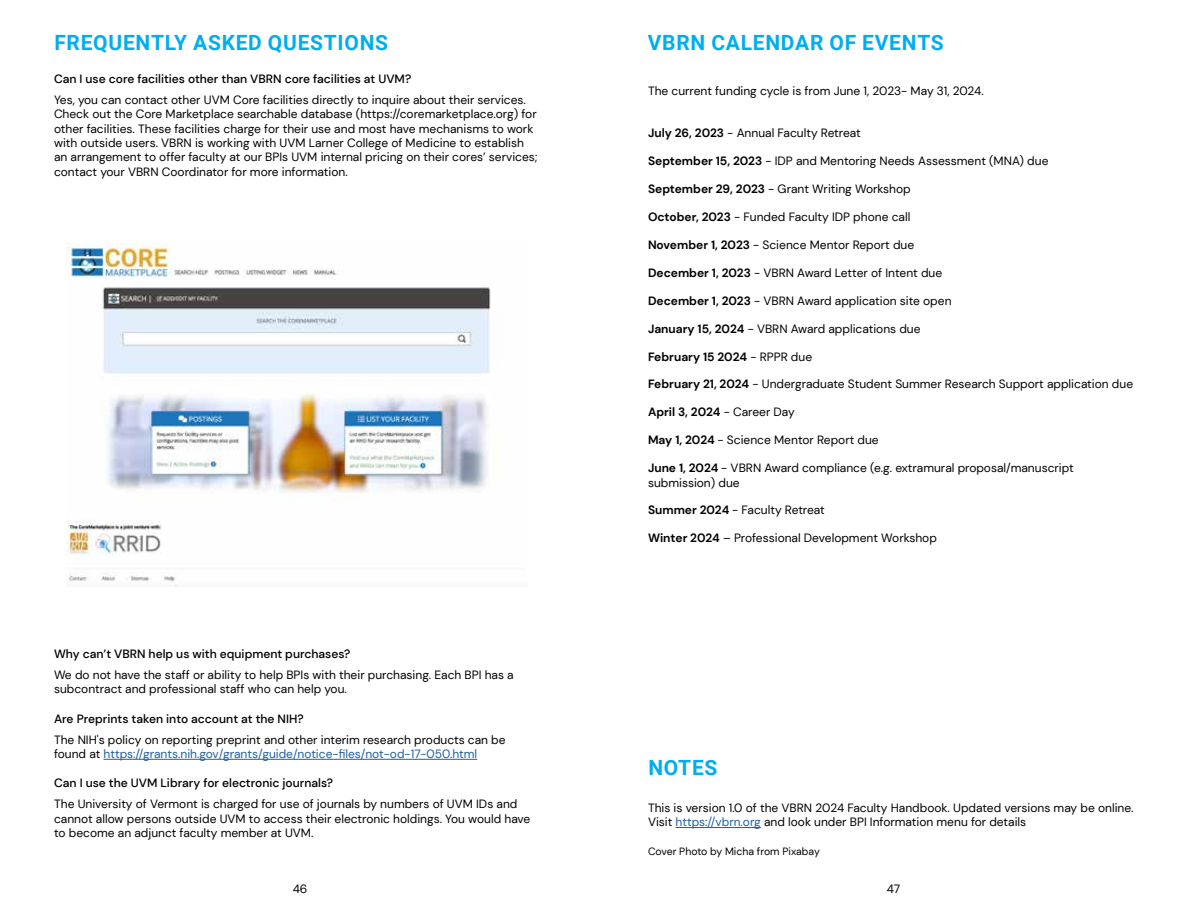
<style>
.page{position:relative;width:1188px;height:918px;background:#fff}
.page>*{position:absolute;margin:0;border:0;box-sizing:border-box;transform-origin:0 0}
.t1{font:700 21px "Roboto";letter-spacing:.035em;color:#00aeef}
.t2{font:12px/14.4px "DM Sans";color:#000}
.t3{font:500 12px "DM Sans";color:#000}
.t4{font:700 12px "DM Sans";color:#000}
.t5{font:10.5px "DM Sans";color:#000}
.s1{color:#215e9e}
.s2{font-weight:700}
.s3{font-weight:400}
</style>
<div class="page">
<hr style="left:104px;top:759px;width:373px;height:1px;background:#215e9e">
<img style="left:67px;top:243px;width:424px;height:343px">
<hr style="left:676px;top:827px;width:85px;height:1px;background:#215e9e">
<h1 class="t1" style="left:54px;top:27px;width:335px">FREQUENTLY ASKED QUESTIONS</h1>
<p class="t3" style="left:54px;top:71px;width:359px">Can I use core facilities other than VBRN core facilities at UVM?</p>
<p class="t2" style="left:54px;top:92px;width:485px">Yes, you can contact other UVM Core facilities directly to inquire about their services.<br>Check out the Core Marketplace searchable database (https://coremarketplace.org) for other facilities. These facilities charge for their use and most have mechanisms to work with outside users. VBRN is working with UVM Larner College of Medicine to establish an arrangement to offer faculty at our BPIs UVM internal pricing on their cores’ services; contact your VBRN Coordinator for more information.</p>
<p class="t3" style="left:54px;top:646px;width:298px">Why can’t VBRN help us with equipment purchases?</p>
<p class="t2" style="left:54px;top:667px;width:461px">We do not have the staff or ability to help BPIs with their purchasing. Each BPI has a subcontract and professional staff who can help you.</p>
<p class="t3" style="left:54px;top:711px;width:251px">Are Preprints taken into account at the NIH?</p>
<p class="t2" style="left:54px;top:732px;width:453px">The NIH's policy on reporting preprint and other interim research products can be found at <span class="s1">https://grants.nih.gov/grants/guide/notice-files/not-od-17-050.html</span></p>
<p class="t3" style="left:54px;top:776px;width:281px">Can I use the UVM Library for electronic journals?</p>
<p class="t2" style="left:54px;top:797px;width:478px">The University of Vermont is charged for use of journals by numbers of UVM IDs and cannot allow persons outside UVM to access their electronic holdings. You would have to become an adjunct faculty member at UVM.</p>
<h1 class="t1" style="left:648px;top:27px;width:298px">VBRN CALENDAR OF EVENTS</h1>
<p class="t2" style="left:648px;top:84px;width:337px">The current funding cycle is from June 1, 2023- May 31, 2024.</p>
<p class="t2" style="left:648px;top:126px;width:214px"><span class="s2">July 26, 2023</span> - Annual Faculty Retreat</p>
<p class="t2" style="left:648px;top:154px;width:402px"><span class="s2">September 15, 2023</span> - IDP and Mentoring Needs Assessment (MNA) due</p>
<p class="t2" style="left:648px;top:182px;width:264px"><span class="s2">September 29, 2023</span> - Grant Writing Workshop</p>
<p class="t2" style="left:648px;top:210px;width:264px"><span class="s2">October, 2023</span> - Funded Faculty IDP phone call</p>
<p class="t2" style="left:648px;top:238px;width:268px"><span class="s2">November 1, 2023</span> - Science Mentor Report due</p>
<p class="t2" style="left:648px;top:265px;width:296px"><span class="s2">December 1, 2023</span> - VBRN Award Letter of Intent due</p>
<p class="t2" style="left:648px;top:293px;width:305px"><span class="s2">December 1, 2023</span> - VBRN Award application site open</p>
<p class="t2" style="left:648px;top:321px;width:274px"><span class="s2">January 15, 2024</span> - VBRN Award applications due</p>
<p class="t4" style="left:648px;top:349px;width:166px">February 15 2024 <span class="s3">- RPPR due</span></p>
<p class="t2" style="left:648px;top:377px;width:487px"><span class="s2">February 21, 2024</span> - Undergraduate Student Summer Research Support application due</p>
<p class="t4" style="left:648px;top:405px;width:148px">April 3, 2024 <span class="s3">- Career Day</span></p>
<p class="t2" style="left:648px;top:433px;width:232px"><span class="s2">May 1, 2024</span> - Science Mentor Report due</p>
<p class="t2" style="left:648px;top:461px;width:427px"><span class="s2">June 1, 2024</span> - VBRN Award compliance (e.g. extramural proposal/manuscript submission) due</p>
<p class="t2" style="left:648px;top:503px;width:178px"><span class="s2">Summer 2024</span> - Faculty Retreat</p>
<p class="t2" style="left:648px;top:531px;width:290px"><span class="s2">Winter 2024</span> – Professional Development Workshop</p>
<h1 class="t1" style="left:648px;top:752px;width:71px">NOTES</h1>
<p class="t2" style="left:648px;top:801px;width:487px">This is version 1.0 of the VBRN 2024 Faculty Handbook. Updated versions may be online.<br>Visit <span class="s1">https://vbrn.org</span> and look under BPI Information menu for details</p>
<p class="t5" style="left:648px;top:845px;width:173px">Cover Photo by Micha from Pixabay</p>
<p class="t2" style="left:293px;top:882px;width:16px">46</p>
<p class="t2" style="left:887px;top:882px;width:15px">47</p>
</div>
